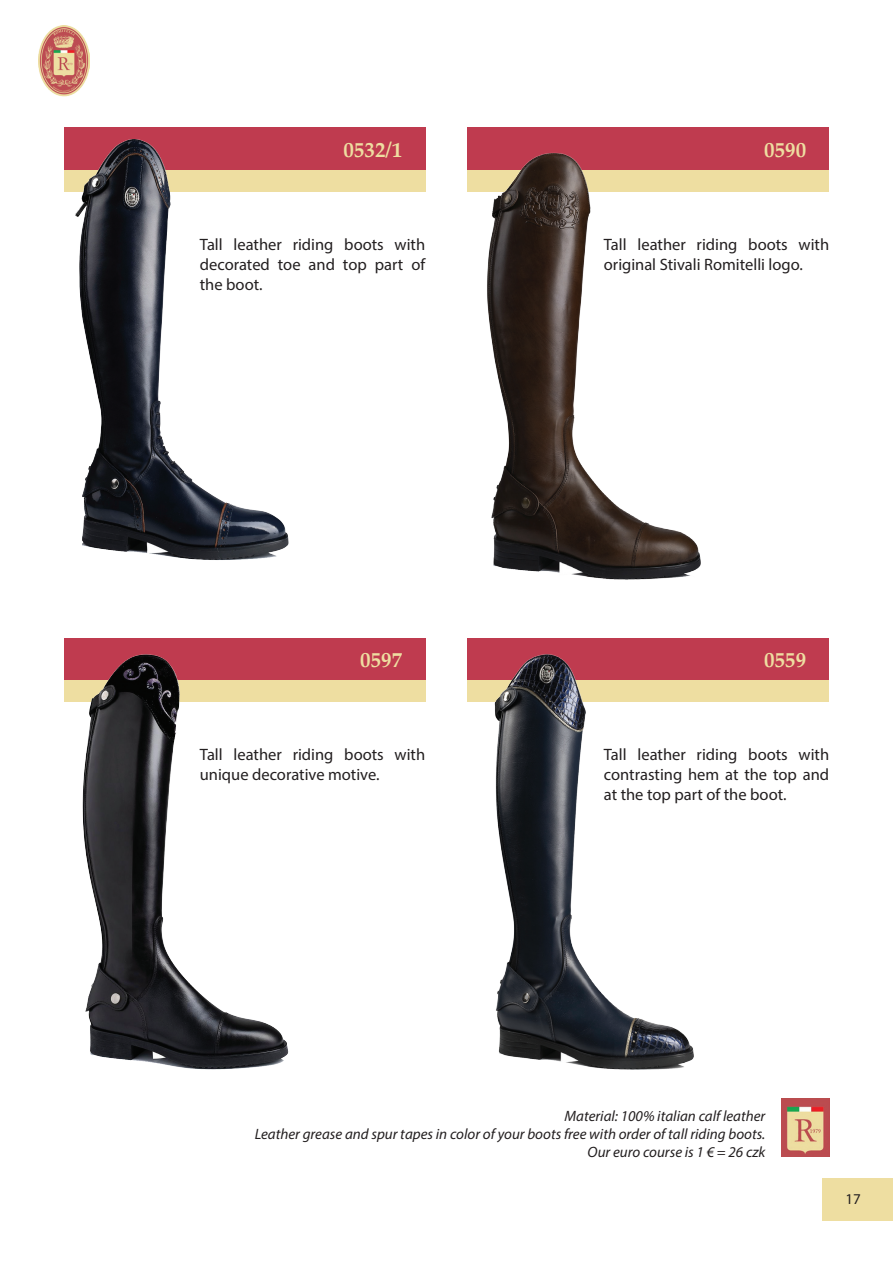
<style>
.page{position:relative;width:893px;height:1263px;background:#fff}
.page>*{position:absolute;margin:0;border:0;box-sizing:border-box;transform-origin:0 0}
.t1{font:700 21px "Palatino Linotype";color:#eedea1}
.t2{font:16.5px/19.8px "Myriad Pro";color:#231f20;text-align:justify}
.t3{font:italic 15px/18px "Myriad Pro";color:#231f20;text-align:right}
.t4{font:15px "Myriad Pro";color:#231f20}
</style>
<div class="page">
<div style="left:822px;top:1178px;width:71px;height:42px;background:#eedea1"></div>
<img style="left:38px;top:25px;width:51px;height:72px">
<div style="left:64px;top:128px;width:361px;height:42px;background:#bf3b4f"></div>
<div style="left:468px;top:128px;width:361px;height:42px;background:#bf3b4f"></div>
<div style="left:64px;top:170px;width:361px;height:22px;background:#eedea1"></div>
<div style="left:468px;top:170px;width:361px;height:22px;background:#eedea1"></div>
<img style="left:75px;top:139px;width:214px;height:421px">
<img style="left:487px;top:152px;width:214px;height:428px">
<img style="left:782px;top:1099px;width:47px;height:58px">
<div style="left:64px;top:638px;width:361px;height:42px;background:#bf3b4f"></div>
<div style="left:468px;top:638px;width:361px;height:42px;background:#bf3b4f"></div>
<div style="left:64px;top:680px;width:361px;height:22px;background:#eedea1"></div>
<div style="left:468px;top:680px;width:361px;height:22px;background:#eedea1"></div>
<img style="left:82px;top:654px;width:207px;height:416px">
<img style="left:494px;top:654px;width:200px;height:416px">
<p class="t1" style="left:344px;top:135px;width:60px">0532/1</p>
<p class="t1" style="left:764px;top:135px;width:43px">0590</p>
<p class="t2" style="left:200px;top:234px;width:227px">Tall leather riding boots with decorated toe and top part of the boot.</p>
<p class="t2" style="left:604px;top:234px;width:227px">Tall leather riding boots with original Stivali Romitelli logo.</p>
<p class="t1" style="left:360px;top:645px;width:43px">0597</p>
<p class="t1" style="left:764px;top:645px;width:43px">0559</p>
<p class="t2" style="left:200px;top:745px;width:227px">Tall leather riding boots with unique decorative motive.</p>
<p class="t2" style="left:604px;top:745px;width:227px">Tall leather riding boots with contrasting hem at the top and at the top part of the boot.</p>
<p class="t3" style="left:255px;top:1106px;width:512px">Material: 100% italian calf leather<br>Leather grease and spur tapes in color of your boots free with order of tall riding boots.<br>Our euro course is 1 € = 26 czk</p>
<p class="t4" style="left:845px;top:1189px;width:17px">17</p>
</div>
